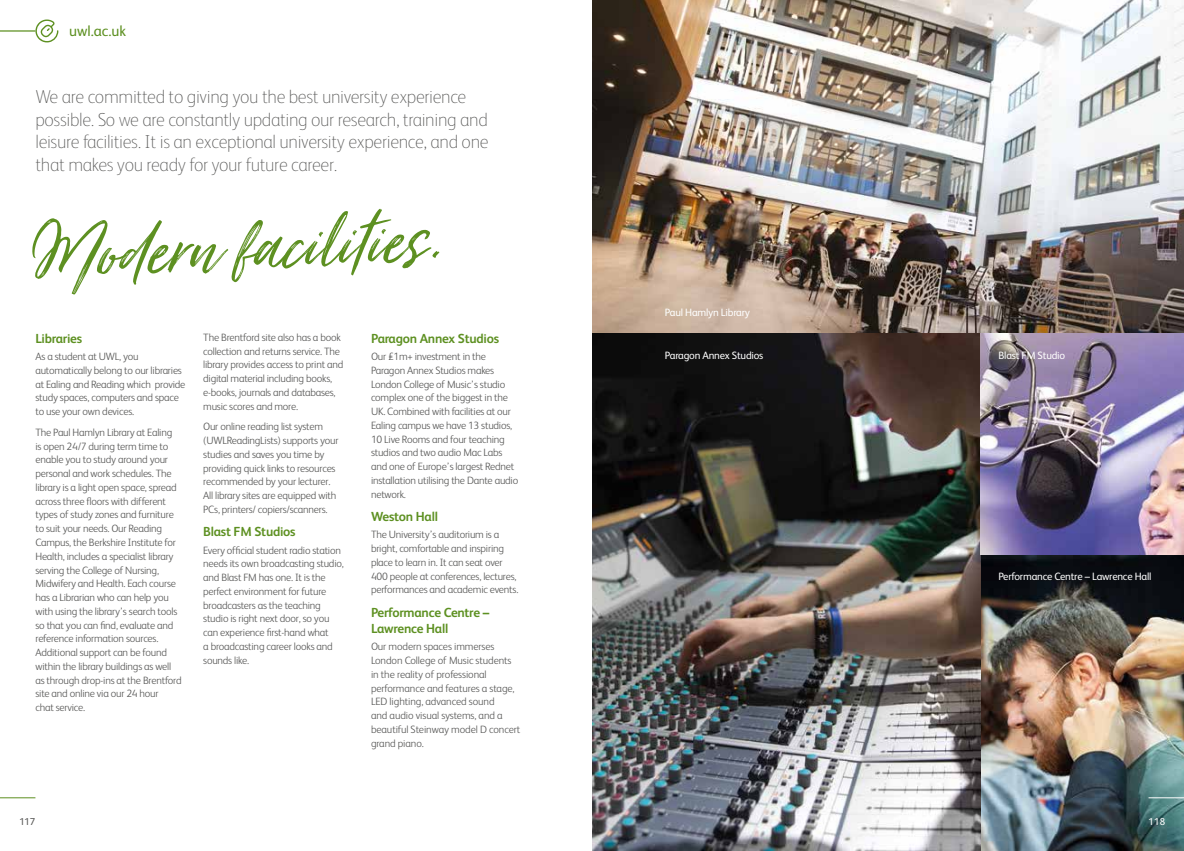
<style>
.page{position:relative;width:1184px;height:851px;background:#fff}
.page>*{position:absolute;margin:0;border:0;box-sizing:border-box;transform-origin:0 0}
.t1{font:italic 93.75px "Just Lovely";color:#5d9021}
.t2{font:100 18.75px/22.5px "FS Albert";letter-spacing:-.02em;color:#575756}
.t3{font:15px "FS Albert";color:#5d9021}
.t4{font:700 13.12px/16.2px "FS Albert";letter-spacing:-.02em;color:#5d9021}
.t5{font:300 10.62px/13.8px "FS Albert";letter-spacing:-.02em;color:#575756}
.t6{font:10.62px "FS Albert";letter-spacing:-.02em;color:#fff}
.t7{font:10px "FS Albert";color:#575756}
.t8{font:10px "FS Albert";color:#fff}
</style>
<div class="page">
<img style="left:980px;top:554px;width:203px;height:296px">
<img style="left:592px;top:0;width:591px;height:333px">
<img style="left:592px;top:333px;width:388px;height:517px">
<img style="left:980px;top:333px;width:203px;height:221px">
<hr style="left:0;top:797px;width:35px;height:1px;background:#5d9021">
<svg style="left:35px;top:19px;width:23px;height:24px"></svg>
<hr style="left:0;top:30px;width:35px;height:2px;background:#5d9021">
<hr style="left:1148px;top:797px;width:35px;height:1px;background:#fff">
<h3 class="t3" style="left:69px;top:21px;width:58px">uwl.ac.uk</h3>
<p class="t2" style="left:35px;top:84px;width:454px">We are committed to giving you the best university experience possible. So we are constantly updating our research, training and leisure facilities. It is an exceptional university experience, and one that makes you ready for your future career.</p>
<h1 class="t1" style="left:22px;top:201px;width:419px;rotate:-3deg">Modern facilities.</h1>
<p class="t4" style="left:35px;top:329px;width:48px">Libraries</p>
<p class="t5" style="left:35px;top:349px;width:151px">As a student at UWL, you automatically belong to our libraries at Ealing and Reading which provide study spaces, computers and space to use your own devices.</p>
<p class="t5" style="left:35px;top:425px;width:148px">The Paul Hamlyn Library at Ealing<br>is open 24/7 during term time to enable you to study around your personal and work schedules. The library is a light open space, spread across three floors with different types of study zones and furniture to suit your needs. Our Reading<br>Campus, the Berkshire Institute for<br>Health, includes a specialist library serving the College of Nursing,<br>Midwifery and Health. Each course has a Librarian who can help you with using the library’s search tools so that you can find, evaluate and reference information sources.<br>Additional support can be found within the library buildings as well as through drop-ins at the Brentford site and online via our 24 hour<br>chat service.</p>
<p class="t5" style="left:203px;top:330px;width:142px">The Brentford site also has a book collection and returns service. The library provides access to print and digital material including books, e-books, journals and databases, music scores and more.</p>
<p class="t5" style="left:203px;top:419px;width:137px">Our online reading list system (UWLReadingLists) supports your studies and saves you time by providing quick links to resources recommended by your lecturer.<br>All library sites are equipped with<br>PCs, printers/ copiers/scanners.</p>
<p class="t4" style="left:203px;top:523px;width:94px">Blast FM Studios</p>
<p class="t5" style="left:203px;top:542px;width:142px">Every official student radio station needs its own broadcasting studio, and Blast FM has one. It is the perfect environment for future broadcasters as the teaching studio is right next door, so you can experience first-hand what<br>a broadcasting career looks and sounds like.</p>
<p class="t4" style="left:371px;top:329px;width:129px">Paragon Annex Studios</p>
<p class="t5" style="left:371px;top:349px;width:149px">Our £1m+ investment in the<br>Paragon Annex Studios makes<br>London College of Music’s studio complex one of the biggest in the<br>UK. Combined with facilities at our<br>Ealing campus we have 13 studios,<br>10 Live Rooms and four teaching studios and two audio Mac Labs and one of Europe’s largest Rednet installation utilising the Dante audio network.</p>
<p class="t4" style="left:371px;top:507px;width:68px">Weston Hall</p>
<p class="t5" style="left:371px;top:527px;width:149px">The University’s auditorium is a bright, comfortable and inspiring place to learn in. It can seat over 400 people at conferences, lectures, performances and academic events.</p>
<p class="t4" style="left:371px;top:603px;width:120px">Performance Centre –<br>Lawrence Hall</p>
<p class="t5" style="left:371px;top:639px;width:151px">Our modern spaces immerses<br>London College of Music students in the reality of professional performance and features a stage,<br>LED lighting, advanced sound<br>and audio visual systems, and a beautiful Steinway model D concert grand piano.</p>
<p class="t7" style="left:19px;top:814px;width:18px">117</p>
<p class="t6" style="left:665px;top:305px;width:87px">Paul Hamlyn Library</p>
<p class="t6" style="left:665px;top:348px;width:100px">Paragon Annex Studios</p>
<p class="t6" style="left:998px;top:348px;width:68px">Blast FM Studio</p>
<p class="t6" style="left:998px;top:569px;width:154px">Performance Centre – Lawrence Hall</p>
<p class="t8" style="left:1148px;top:814px;width:18px">118</p>
</div>
